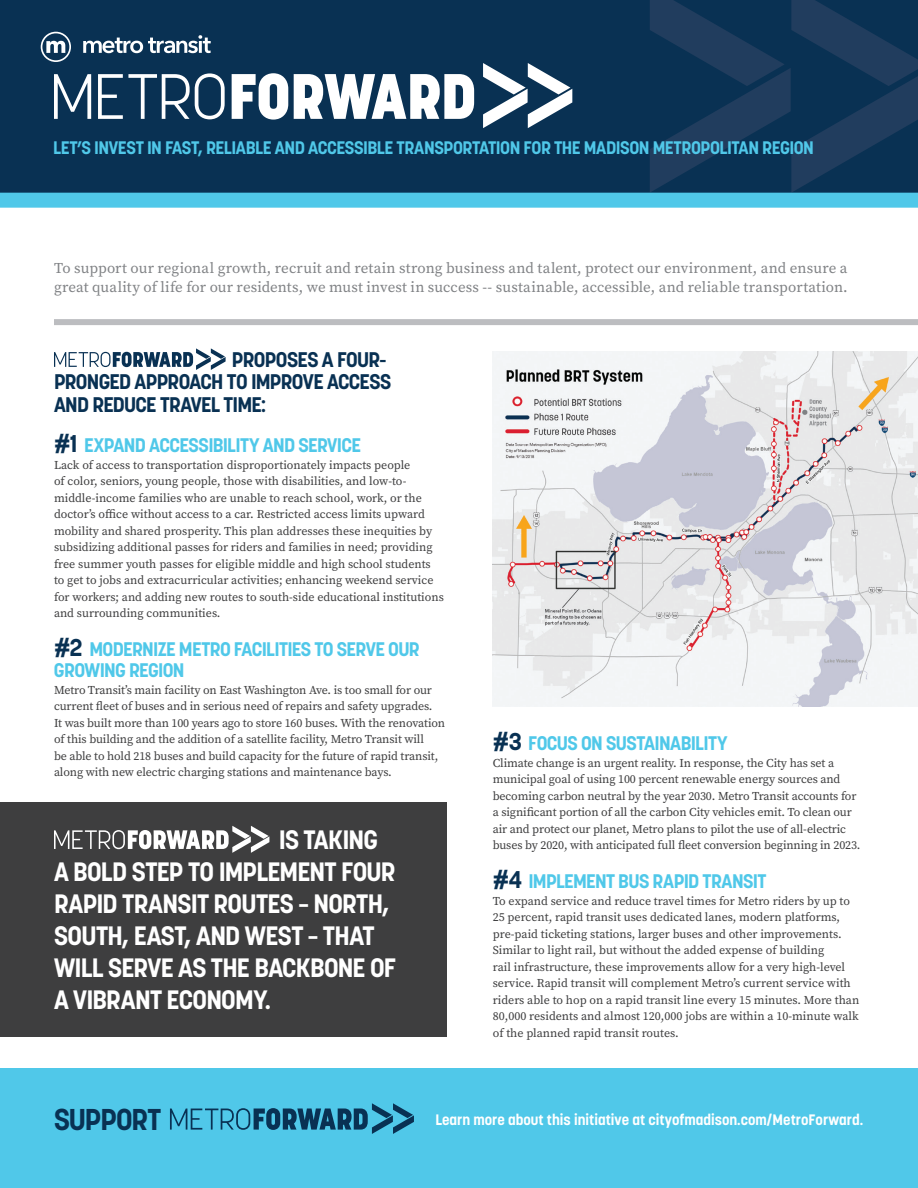
<style>
.page{position:relative;width:918px;height:1188px;background:#fff}
.page>*{position:absolute;margin:0;border:0;box-sizing:border-box;transform-origin:0 0}
.Sub_Headers{font:700 29.85px "Korolev";letter-spacing:-.035em;color:#093153}
.Sub_Headers-2{font:700 26.4px/32px "Korolev";letter-spacing:-.025em;color:#fff}
.Sub_Headers-3{font:700 21px/22.5px "Korolev";letter-spacing:-.035em;color:#093153}
.Sub_Headers-4{font:700 19.5px/21px "Korolev";letter-spacing:-.035em;color:#50c8e9}
.Sub_Headers-5{font:700 18px "Korolev";letter-spacing:-.025em;color:#50c8e9}
.Section_Lead_Paragra{font:15px/19.5px "Source Serif Pro";letter-spacing:.005em;color:#808285}
.Section_Lead_Paragra-2{font:700 15px "Korolev";color:#fff}
.t1{font:12px/16.5px "Source Serif Pro";letter-spacing:-.01em;color:#3e3e3f}
.s1{font-size:24px;color:#093153}
</style>
<div class="page">
<div style="left:0;top:1069px;width:918px;height:119px;background:#50c8e9"></div>
<div style="left:0;top:802px;width:446px;height:235px;background:#3e3e3f"></div>
<div style="left:0;top:0;width:918px;height:193px;background:#093153"></div>
<svg style="left:483px;top:63px;width:89px;height:65px"></svg>
<svg style="left:54px;top:74px;width:37px;height:45px"></svg>
<svg style="left:98px;top:73px;width:127px;height:46px"></svg>
<svg style="left:232px;top:73px;width:56px;height:47px"></svg>
<svg style="left:294px;top:74px;width:180px;height:45px"></svg>
<svg style="left:650px;top:0;width:268px;height:193px"></svg>
<div style="left:0;top:193px;width:918px;height:15px;background:#50c8e9"></div>
<div style="left:54px;top:319px;width:864px;height:6px;background:#bcbdc0"></div>
<svg style="left:54px;top:348px;width:172px;height:22px"></svg>
<svg style="left:54px;top:826px;width:215px;height:27px"></svg>
<svg style="left:170px;top:1103px;width:244px;height:31px"></svg>
<svg style="left:41px;top:32px;width:170px;height:30px"></svg>
<img style="left:493px;top:351px;width:425px;height:355px">
<p class="Sub_Headers-5" style="left:53px;top:136px;width:762px">LET’S INVEST IN FAST, RELIABLE AND ACCESSIBLE TRANSPORTATION FOR THE MADISON METROPOLITAN REGION</p>
<p class="Section_Lead_Paragra" style="left:54px;top:258px;width:795px">To support our regional growth, recruit and retain strong business and talent, protect our environment, and ensure a great quality of life for our residents, we must invest in success -- sustainable, accessible, and reliable transportation.</p>
<p class="Sub_Headers-3" style="left:54px;top:348px;width:339px;text-indent:178px">PROPOSES A FOUR-<br>PRONGED APPROACH TO IMPROVE ACCESS<br>AND REDUCE TRAVEL TIME:</p>
<p class="Sub_Headers-4" style="left:54px;top:435px;width:309px"><span class="s1">#1</span> EXPAND ACCESSIBILITY AND SERVICE</p>
<p class="t1" style="left:54px;top:457px;width:391px">Lack of access to transportation disproportionately impacts people<br>of color, seniors, young people, those with disabilities, and low-to&shy;middle-income families who are unable to reach school, work, or the doctor’s office without access to a car. Restricted access limits upward mobility and shared prosperity. This plan addresses these inequities by subsidizing additional passes for riders and families in need; providing free summer youth passes for eligible middle and high school students to get to jobs and extracurricular activities; enhancing weekend service for workers; and adding new routes to south-side educational institutions and surrounding communities.</p>
<p class="Sub_Headers-4" style="left:54px;top:639px;width:367px"><span class="s1">#2</span> MODERNIZE METRO FACILITIES TO SERVE OUR<br>GROWING REGION</p>
<p class="t1" style="left:54px;top:682px;width:393px">Metro Transit’s main facility on East Washington Ave. is too small for our current fleet of buses and in serious need of repairs and safety upgrades.<br>It was built more than 100 years ago to store 160 buses. With the renovation of this building and the addition of a satellite facility, Metro Transit will<br>be able to hold 218 buses and build capacity for the future of rapid transit, along with new electric charging stations and maintenance bays.</p>
<p class="Sub_Headers-2" style="left:54px;top:824px;width:344px;text-indent:225px">IS TAKING<br>A BOLD STEP TO IMPLEMENT FOUR<br>RAPID TRANSIT ROUTES – NORTH,<br>SOUTH, EAST, AND WEST – THAT<br>WILL SERVE AS THE BACKBONE OF<br>A VIBRANT ECONOMY.</p>
<p class="Sub_Headers-4" style="left:493px;top:733px;width:236px"><span class="s1">#3</span> FOCUS ON SUSTAINABILITY</p>
<p class="t1" style="left:493px;top:755px;width:369px">Climate change is an urgent reality. In response, the City has set a municipal goal of using 100 percent renewable energy sources and becoming carbon neutral by the year 2030. Metro Transit accounts for a significant portion of all the carbon City vehicles emit. To clean our air and protect our planet, Metro plans to pilot the use of all-electric buses by 2020, with anticipated full fleet conversion beginning in 2023.</p>
<p class="Sub_Headers-4" style="left:493px;top:871px;width:275px"><span class="s1">#4</span> IMPLEMENT BUS RAPID TRANSIT</p>
<p class="t1" style="left:493px;top:893px;width:368px">To expand service and reduce travel times for Metro riders by up to 25 percent, rapid transit uses dedicated lanes, modern platforms, pre-paid ticketing stations, larger buses and other improvements.<br>Similar to light rail, but without the added expense of building<br>rail infrastructure, these improvements allow for a very high-level service. Rapid transit will complement Metro’s current service with riders able to hop on a rapid transit line every 15 minutes. More than 80,000 residents and almost 120,000 jobs are within a 10-minute walk of the planned rapid transit routes.</p>
<p class="Sub_Headers" style="left:54px;top:1100px;width:108px">SUPPORT</p>
<p class="Section_Lead_Paragra-2" style="left:435px;top:1110px;width:429px">Learn more about this initiative at cityofmadison.com/MetroForward.</p>
</div>
